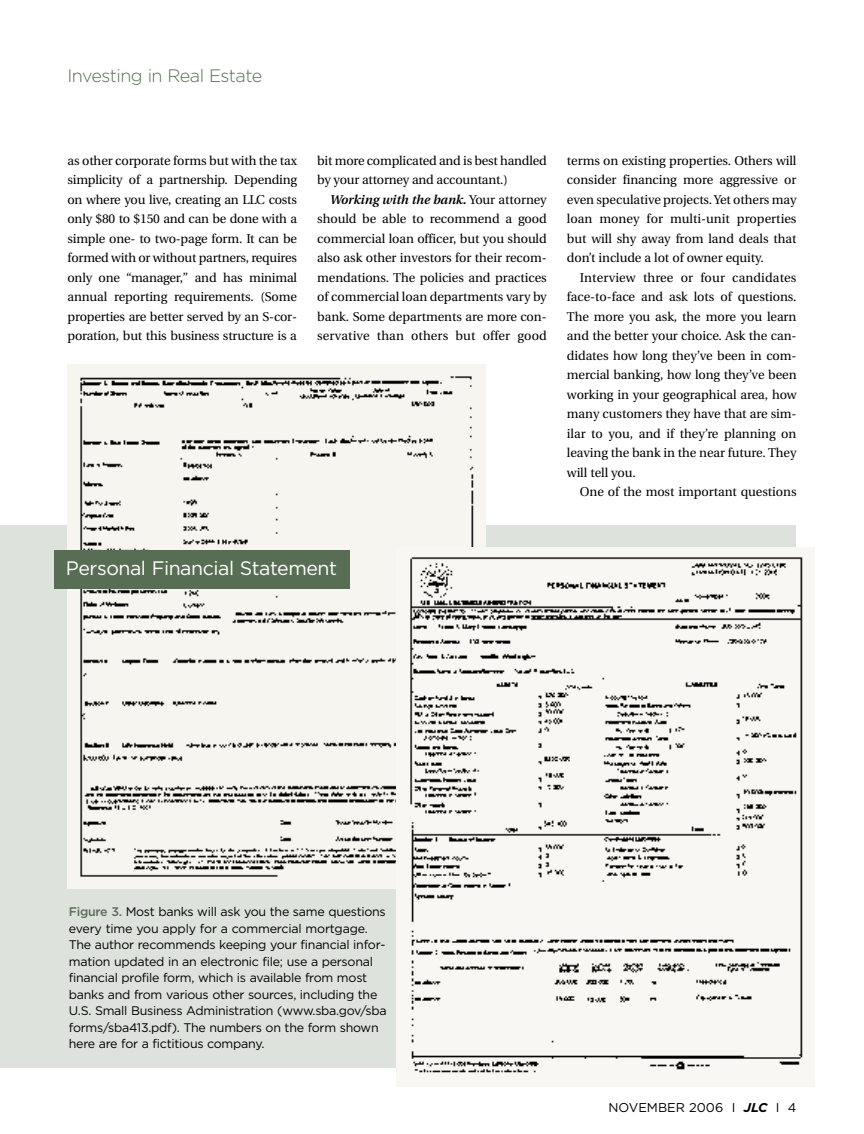
<style>
.page{position:relative;width:864px;height:1134px;background:#fff}
.page>*{position:absolute;margin:0;border:0;box-sizing:border-box;transform-origin:0 0}
.t1{font:19.5px "Gotham";letter-spacing:-.02em;color:#fff}
.t2{font:300 18px "Gotham";letter-spacing:-.03em;color:#586e54}
.t3{font:12.75px/19.5px "Utopia";letter-spacing:-.005em;color:#000;text-align:justify}
.t4{font:12.75px "Gotham";color:#000}
.t5{font:12.45px/16.5px "Gotham";letter-spacing:-.02em;color:#000}
.s1{font-weight:600;font-style:italic}
.s2{font-weight:500;color:#586e54}
.s3{font-weight:700;font-style:italic}
</style>
<div class="page">
<div style="left:0;top:525px;width:795px;height:542px;background:#dee2dd"></div>
<img style="left:68px;top:367px;width:416px;height:522px">
<img style="left:396px;top:547px;width:417px;height:540px">
<div style="left:54px;top:550px;width:295px;height:38px;background:#586e54"></div>
<h2 class="t2" style="left:68px;top:69px;width:196px">Investing in Real Estate</h2>
<p class="t3" style="left:68px;top:152px;width:231px">as other corporate forms but with the tax simplicity of a partnership. Depending on where you live, creating an LLC costs only $80 to $150 and can be done with a simple one- to two-page form. It can be formed with or without partners, requires only one “manager,” and has minimal annual reporting requirements. (Some properties are better served by an S-cor&shy;poration, but this business structure is a</p>
<p class="t3" style="left:317px;top:152px;width:231px">bit more complicated and is best handled by your attorney and accountant.)</p>
<p class="t3" style="left:317px;top:191px;width:231px;text-indent:13px"><span class="s1">Working with the bank.</span> Your attorney should be able to recommend a good commercial loan officer, but you should also ask other investors for their recom&shy;mendations. The policies and practices of commercial loan departments vary by bank. Some departments are more con&shy;servative than others but offer good</p>
<p class="t3" style="left:567px;top:152px;width:231px">terms on existing properties. Others will consider financing more aggressive or even speculative projects. Yet others may loan money for multi-unit properties but will shy away from land deals that don’t include a lot of owner equity.</p>
<p class="t3" style="left:567px;top:269px;width:231px;text-indent:13px">Interview three or four candidates face-to-face and ask lots of questions.<br>The more you ask, the more you learn and the better your choice. Ask the can&shy;didates how long they’ve been in com&shy;mercial banking, how long they’ve been working in your geographical area, how many customers they have that are sim&shy;ilar to you, and if they’re planning on leaving the bank in the near future. They will tell you.</p>
<p class="t3" style="left:580px;top:484px;width:218px">One of the most important questions</p>
<h1 class="t1" style="left:66px;top:561px;width:273px">Personal Financial Statement</h1>
<p class="t5" style="left:69px;top:904px;width:319px"><span class="s2">Figure 3.</span> Most banks will ask you the same questions every time you apply for a commercial mortgage.<br>The author recommends keeping your financial infor&shy;mation updated in an electronic file; use a personal financial profile form, which is available from most banks and from various other sources, including the U.S. Small Business Administration (www.sba.gov/sba forms/sba413.pdf). The numbers on the form shown here are for a fictitious company.</p>
<p class="t4" style="left:608px;top:1103px;width:190px">NOVEMBER 2006 I <span class="s3">JLC</span> I 4</p>
</div>
